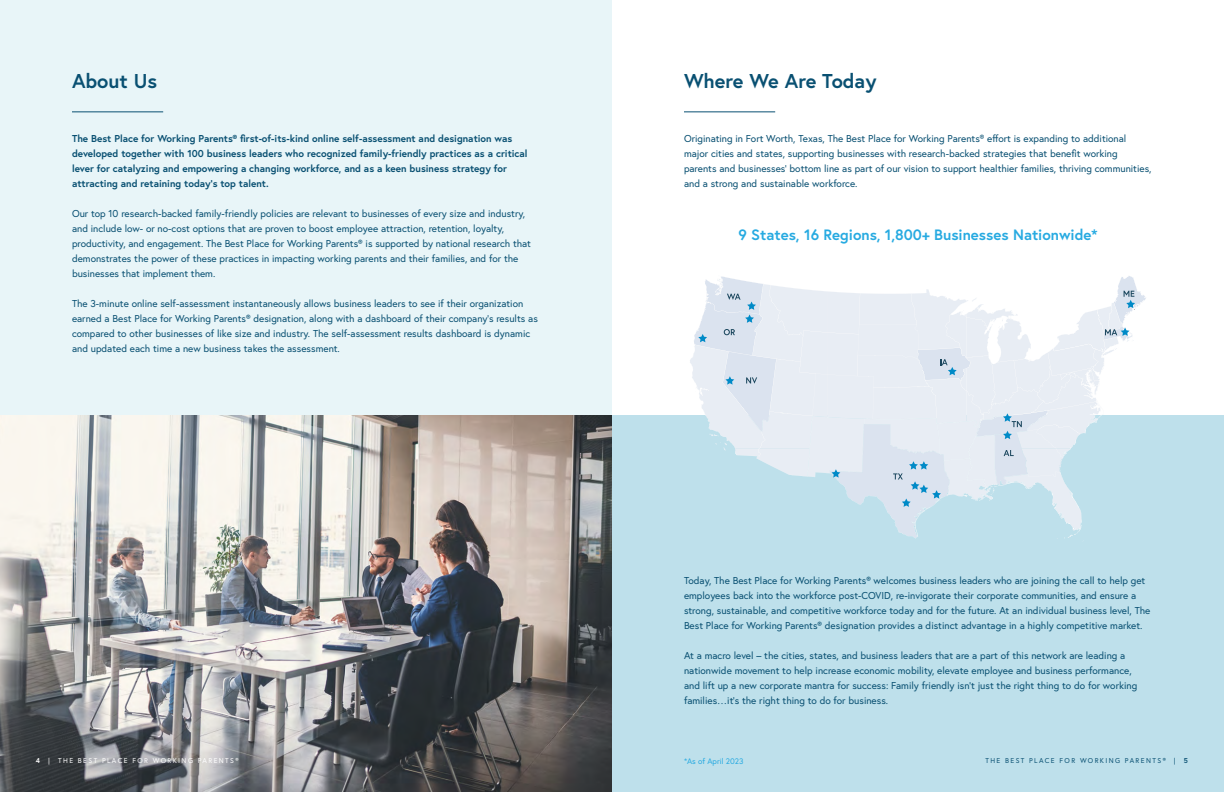
<style>
.page{position:relative;width:1224px;height:792px;background:#fff}
.page>*{position:absolute;margin:0;border:0;box-sizing:border-box;transform-origin:0 0}
.t1{font:700 20px "Europa";color:#095072}
.t2{font:700 15px "Europa";color:#27aae1}
.t3{font:10px/15px "Europa";color:#095072}
.t4{font:700 10px/15px "Europa";color:#095072}
.t5{font:8px "Europa";color:#27aae1}
.t6{font:7px "Europa";letter-spacing:.2em;color:#fff}
.t7{font:7px "Europa";letter-spacing:.2em;color:#095072}
.s1{font-weight:700}
</style>
<div class="page">
<div style="left:0;top:0;width:612px;height:792px;background:#e8f5f8"></div>
<div style="left:612px;top:415px;width:612px;height:377px;background:#bee0eb"></div>
<hr style="left:72px;top:111px;width:91px;height:1px;background:#095072">
<hr style="left:684px;top:111px;width:91px;height:1px;background:#095072">
<img style="left:0;top:415px;width:612px;height:377px">
<svg style="left:690px;top:276px;width:456px;height:263px"></svg>
<h1 class="t1" style="left:72px;top:67px;width:87px">About Us</h1>
<h1 class="t1" style="left:684px;top:67px;width:194px">Where We Are Today</h1>
<p class="t4" style="left:72px;top:131px;width:457px">The Best Place for Working Parents® first-of-its-kind online self-assessment and designation was developed together with 100 business leaders who recognized family-friendly practices as a critical lever for catalyzing and empowering a changing workforce, and as a keen business strategy for attracting and retaining today’s top talent.</p>
<p class="t3" style="left:72px;top:206px;width:461px">Our top 10 research-backed family-friendly policies are relevant to businesses of every size and industry, and include low- or no-cost options that are proven to boost employee attraction, retention, loyalty, productivity, and engagement. The Best Place for Working Parents® is supported by national research that demonstrates the power of these practices in impacting working parents and their families, and for the businesses that implement them.</p>
<p class="t3" style="left:72px;top:296px;width:467px">The 3-minute online self-assessment instantaneously allows business leaders to see if their organization earned a Best Place for Working Parents® designation, along with a dashboard of their company’s results as compared to other businesses of like size and industry. The self-assessment results dashboard is dynamic and updated each time a new business takes the assessment.</p>
<p class="t3" style="left:684px;top:131px;width:469px">Originating in Fort Worth, Texas, The Best Place for Working Parents® effort is expanding to additional major cities and states, supporting businesses with research-backed strategies that benefit working parents and businesses’ bottom line as part of our vision to support healthier families, thriving communities, and a strong and sustainable workforce.</p>
<h2 class="t2" style="left:738px;top:224px;width:361px">9 States, 16 Regions, 1,800+ Businesses Nationwide*</h2>
<p class="t3" style="left:684px;top:573px;width:468px">Today, The Best Place for Working Parents® welcomes business leaders who are joining the call to help get employees back into the workforce post-COVID, re-invigorate their corporate communities, and ensure a strong, sustainable, and competitive workforce today and for the future. At an individual business level, The Best Place for Working Parents® designation provides a distinct advantage in a highly competitive market.</p>
<p class="t3" style="left:684px;top:648px;width:455px">At a macro level – the cities, states, and business leaders that are a part of this network are leading a nationwide movement to help increase economic mobility, elevate employee and business performance, and lift up a new corporate mantra for success: Family friendly isn’t just the right thing to do for working families…it’s the right thing to do for business.</p>
<p class="t6" style="left:36px;top:756px;width:204px"><span class="s1">4</span> | THE BEST PLACE FOR WORKING PARENTS®</p>
<p class="t5" style="left:684px;top:756px;width:61px">*As of April 2023</p>
<p class="t7" style="left:985px;top:756px;width:204px">THE BEST PLACE FOR WORKING PARENTS® | <span class="s1">5</span></p>
</div>
